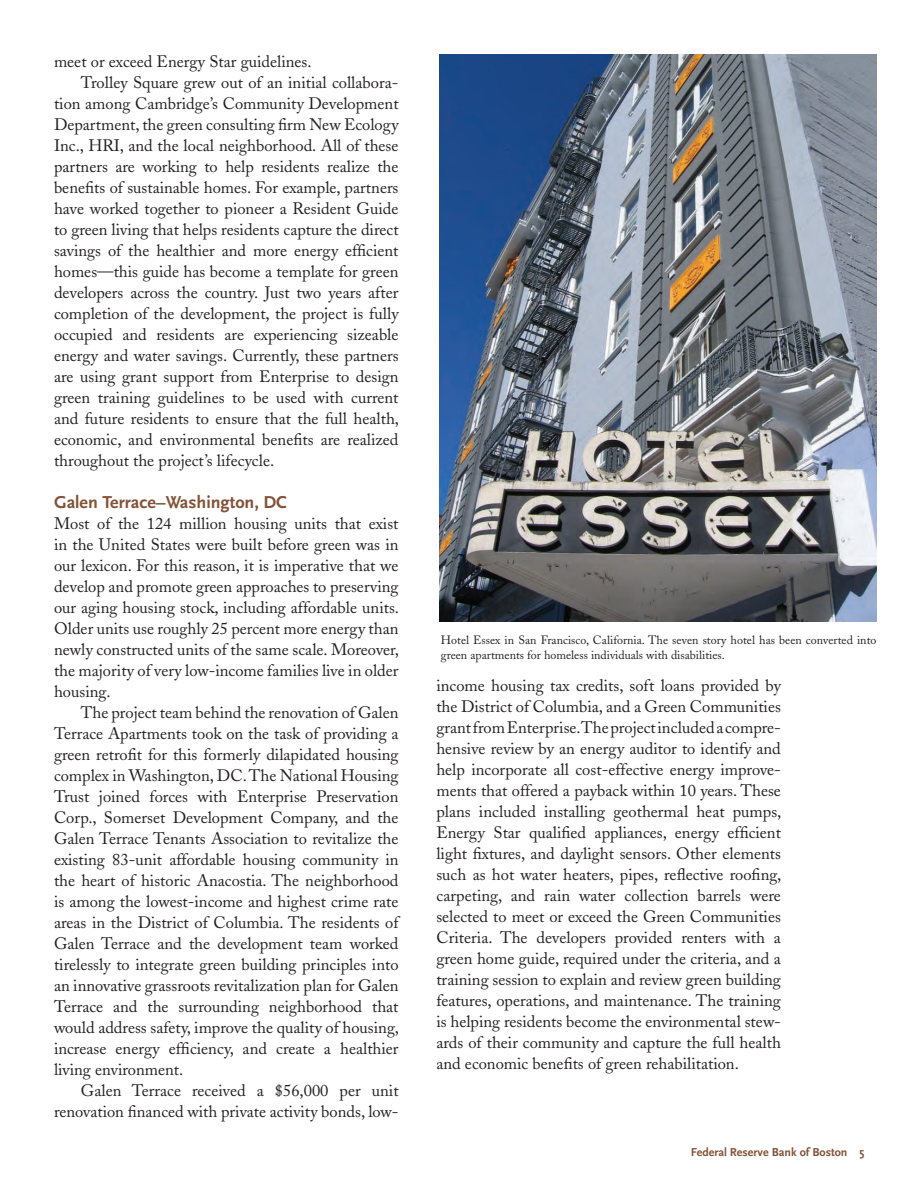
<style>
.page{position:relative;width:918px;height:1188px;background:#fff}
.page>*{position:absolute;margin:0;border:0;box-sizing:border-box;transform-origin:0 0}
.text_noIndent{font:700 18px "Scala Sans";color:#835237}
.text_noIndent-2{font:16.5px/21px "Adobe Caslon";color:#231f20;text-align:justify}
.text_noIndent-3{font:12px/15px "Adobe Caslon";color:#231f20}
.t1{font:700 12px "Scala Sans";color:#835237}
</style>
<div class="page">
<img style="left:439px;top:54px;width:437px;height:567px">
<p class="text_noIndent-2" style="left:54px;top:51px;width:259px">meet or exceed Energy Star guidelines.</p>
<p class="text_noIndent-2" style="left:54px;top:72px;width:347px;text-indent:27px">Trolley Square grew out of an initial collabora&shy;tion among Cambridge’s Community Development Department, the green consulting firm New Ecology Inc., HRI, and the local neighborhood. All of these partners are working to help residents realize the benefits of sustainable homes. For example, partners have worked together to pioneer a Resident Guide to green living that helps residents capture the direct savings of the healthier and more energy efficient homes—this guide has become a template for green developers across the country. Just two years after completion of the development, the project is fully occupied and residents are experiencing sizeable energy and water savings. Currently, these partners are using grant support from Enterprise to design green training guidelines to be used with current and future residents to ensure that the full health, economic, and environmental benefits are realized throughout the project’s lifecycle.</p>
<p class="text_noIndent" style="left:54px;top:492px;width:235px">Galen Terrace–Washington, DC</p>
<p class="text_noIndent-2" style="left:54px;top:513px;width:347px">Most of the 124 million housing units that exist in the United States were built before green was in our lexicon. For this reason, it is imperative that we develop and promote green approaches to preserving our aging housing stock, including affordable units.<br>Older units use roughly 25 percent more energy than newly constructed units of the same scale. Moreover, the majority of very low-income families live in older housing.</p>
<p class="text_noIndent-2" style="left:54px;top:702px;width:347px;text-indent:27px">The project team behind the renovation of Galen Terrace Apartments took on the task of providing a green retrofit for this formerly dilapidated housing complex in Washington, DC. The National Housing Trust joined forces with Enterprise Preservation Corp., Somerset Development Company, and the Galen Terrace Tenants Association to revitalize the existing 83-unit affordable housing community in the heart of historic Anacostia. The neighborhood is among the lowest-income and highest crime rate areas in the District of Columbia. The residents of Galen Terrace and the development team worked tirelessly to integrate green building principles into an innovative grassroots revitalization plan for Galen Terrace and the surrounding neighborhood that would address safety, improve the quality of housing, increase energy efficiency, and create a healthier living environment.</p>
<p class="text_noIndent-2" style="left:54px;top:1080px;width:346px;text-align:right">Galen Terrace received a $56,000 per unit renovation financed with private activity bonds, low-</p>
<p class="text_noIndent-3" style="left:441px;top:633px;width:437px">Hotel Essex in San Francisco, California. The seven story hotel has been converted into green apartments for homeless individuals with disabilities.</p>
<p class="text_noIndent-2" style="left:436px;top:675px;width:347px">income housing tax credits, soft loans provided by the District of Columbia, and a Green Communities grant from Enterprise. The project included a compre&shy;hensive review by an energy auditor to identify and help incorporate all cost-effective energy improve&shy;ments that offered a payback within 10 years. These plans included installing geothermal heat pumps, Energy Star qualified appliances, energy efficient light fixtures, and daylight sensors. Other elements such as hot water heaters, pipes, reflective roofing, carpeting, and rain water collection barrels were selected to meet or exceed the Green Communities Criteria. The developers provided renters with a green home guide, required under the criteria, and a training session to explain and review green building features, operations, and maintenance. The training is helping residents become the environmental stew&shy;ards of their community and capture the full health and economic benefits of green rehabilitation.</p>
<p class="t1" style="left:691px;top:1146px;width:175px">Federal Reserve Bank of Boston 5</p>
</div>
